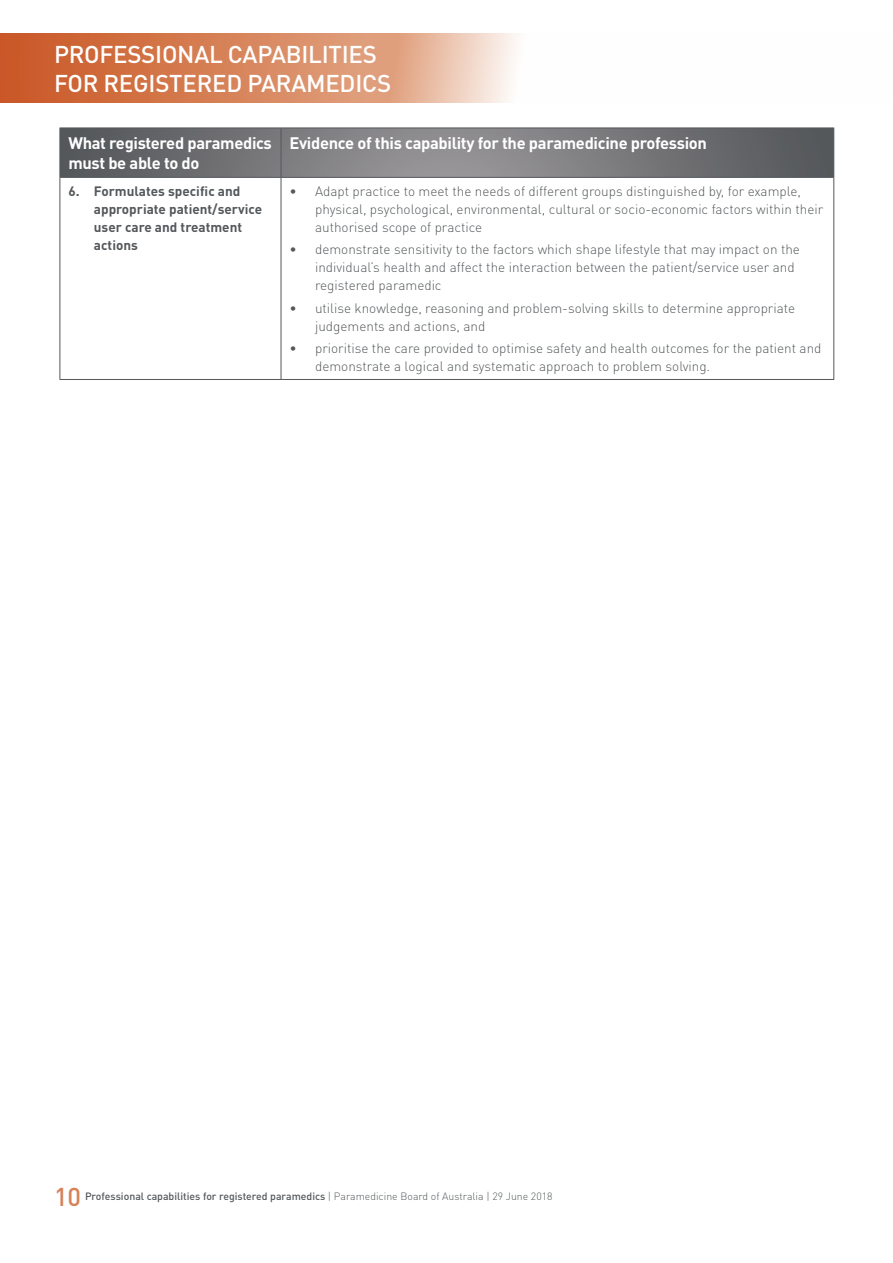
<style>
.page{position:relative;width:893px;height:1263px;background:#fff}
.page>*{position:absolute;margin:0;border:0;box-sizing:border-box;transform-origin:0 0}
.t1{font:500 25.5px "DINOT";color:#d68157}
.t2{font:500 24px/28.8px "DINOT";letter-spacing:-.01em;color:#fff}
.Table_header{font:700 16.5px/19.8px "DINOT";letter-spacing:-.02em;color:#fff}
.t3{font:300 13.5px/18px "DINOT";color:#54585b}
.t4{font:700 13.5px/18px "DINOT";color:#54585b}
.t5{font:500 10.5px "DINOT";color:#54585b}
.s1{font-weight:300}
</style>
<div class="page">
<svg style="left:0;top:34px;width:518px;height:68px;background:#db8f6a"></svg>
<svg style="left:61px;top:129px;width:772px;height:48px;background:#757578"></svg>
<hr style="left:60px;top:128px;width:221px;height:1px;background:#54585b">
<hr style="left:60px;top:128px;width:1px;height:49px;background:#54585b">
<hr style="left:281px;top:128px;width:553px;height:1px;background:#54585b">
<hr style="left:281px;top:128px;width:1px;height:49px;background:#54585b">
<hr style="left:833px;top:128px;width:1px;height:49px;background:#54585b">
<hr style="left:60px;top:177px;width:221px;height:1px;background:#54585b">
<hr style="left:60px;top:178px;width:1px;height:201px;background:#54585b">
<hr style="left:281px;top:177px;width:553px;height:1px;background:#54585b">
<hr style="left:281px;top:178px;width:1px;height:201px;background:#54585b">
<hr style="left:833px;top:178px;width:1px;height:201px;background:#54585b">
<hr style="left:60px;top:379px;width:221px;height:1px;background:#54585b">
<hr style="left:281px;top:379px;width:553px;height:1px;background:#54585b">
<h2 class="t2" style="left:54px;top:39px;width:339px">PROFESSIONAL CAPABILITIES<br>FOR REGISTERED PARAMEDICS</h2>
<p class="Table_header" style="left:68px;top:133px;width:205px">What registered paramedics must be able to do</p>
<p class="Table_header" style="left:290px;top:133px;width:419px">Evidence of this capability for the paramedicine profession</p>
<p class="t4" style="left:94px;top:182px;width:170px;text-indent:-26px">6. Formulates specific and appropriate patient/service user care and treatment actions</p>
<p class="t3" style="left:315px;top:182px;width:510px;text-indent:-26px">• Adapt practice to meet the needs of different groups distinguished by, for example, physical, psychological, environmental, cultural or socio-economic factors within their authorised scope of practice</p>
<p class="t3" style="left:315px;top:240px;width:486px;text-indent:-26px">• demonstrate sensitivity to the factors which shape lifestyle that may impact on the individual’s health and affect the interaction between the patient/service user and registered paramedic</p>
<p class="t3" style="left:315px;top:299px;width:482px;text-indent:-26px">• utilise knowledge, reasoning and problem-solving skills to determine appropriate judgements and actions, and</p>
<p class="t3" style="left:315px;top:339px;width:508px;text-indent:-26px">• prioritise the care provided to optimise safety and health outcomes for the patient and demonstrate a logical and systematic approach to problem solving.</p>
<h1 class="t1" style="left:54px;top:1180px;width:29px">10</h1>
<p class="t5" style="left:85px;top:1190px;width:469px">Professional capabilities for registered paramedics <span class="s1">| Paramedicine Board of Australia | 29 June 2018</span></p>
</div>
